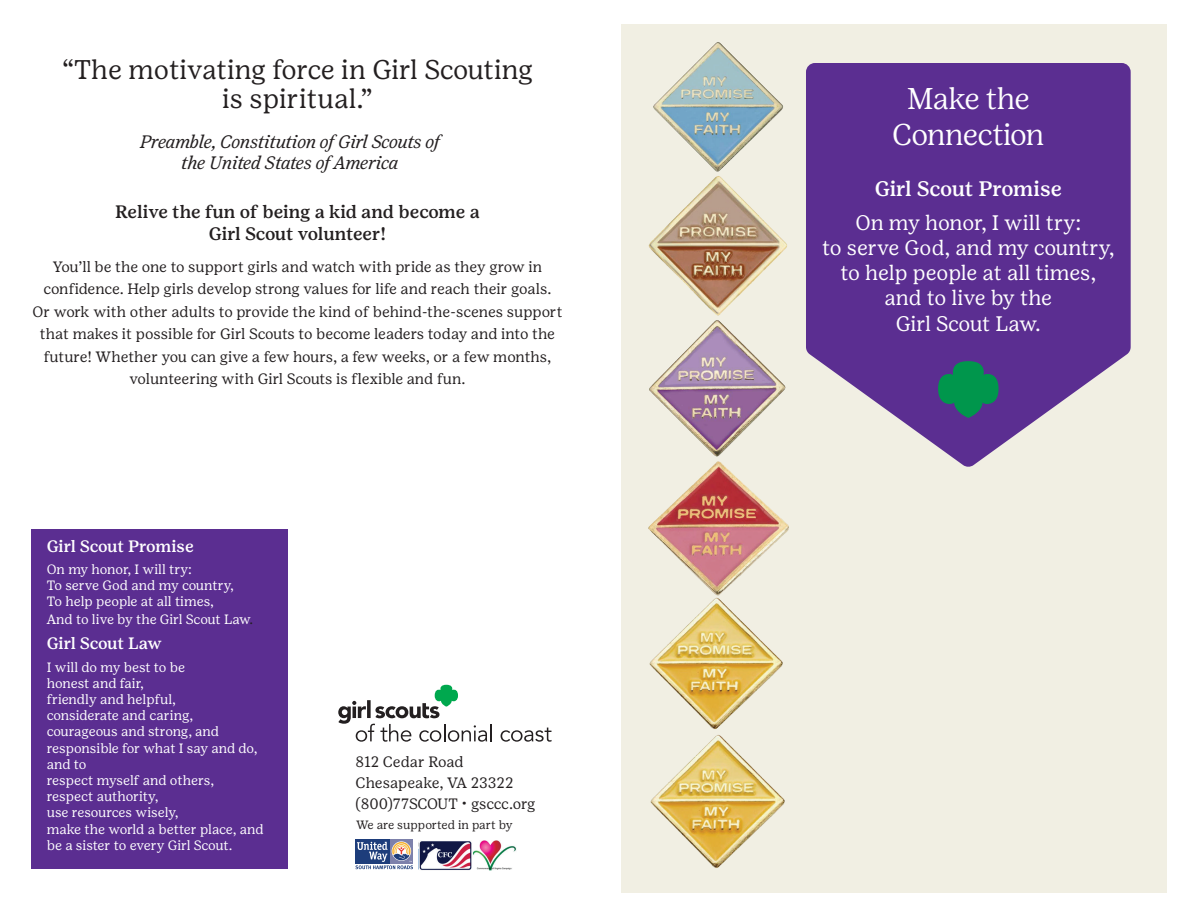
<style>
.page{position:relative;width:1188px;height:918px;background:#fff}
.page>*{position:absolute;margin:0;border:0;box-sizing:border-box;transform-origin:0 0}
.t1{font:300 30px/36px "Girl Scout Display";letter-spacing:-.01em;color:#fff;text-align:center}
.t2{font:27px/28.5px "Girl Scout Text";letter-spacing:-.01em;color:#231f20;text-align:center}
.t3{font:21px/25.2px "Girl Scout Text";letter-spacing:-.01em;color:#fff;text-align:center}
.t4{font:500 21px "Girl Scout Text";letter-spacing:-.02em;color:#fff}
.t5{font:italic 18px/21px "Girl Scout Text";letter-spacing:-.02em;color:#231f20;text-align:center}
.t6{font:500 18px/21.6px "Girl Scout Text";letter-spacing:-.01em;color:#231f20;text-align:center}
.t7{font:500 16.5px "Girl Scout Text";letter-spacing:-.02em;color:#fff}
.t8{font:15px/22.5px "Girl Scout Text";letter-spacing:-.005em;color:#231f20;text-align:center}
.t9{font:13.5px/16.2px "Girl Scout Text";letter-spacing:-.005em;color:#fff}
.t10{font:12px "Girl Scout Text";color:#231f20}
.s1{color:#231f20}
</style>
<div class="page">
<div style="left:621px;top:25px;width:545px;height:868px;background:#f1efe3"></div>
<img style="left:653px;top:42px;width:130px;height:124px">
<img style="left:648px;top:166px;width:139px;height:148px">
<img style="left:648px;top:467px;width:141px;height:126px">
<img style="left:649px;top:314px;width:137px;height:153px">
<img style="left:649px;top:593px;width:134px;height:136px">
<img style="left:650px;top:735px;width:135px;height:133px">
<svg style="left:806px;top:63px;width:325px;height:404px;background:#704a9c"></svg>
<div style="left:32px;top:529px;width:256px;height:340px;background:#5b2e91"></div>
<svg style="left:338px;top:685px;width:154px;height:57px"></svg>
<svg style="left:501px;top:728px;width:51px;height:14px"></svg>
<img style="left:419px;top:840px;width:97px;height:30px">
<svg style="left:356px;top:869px;width:56px;height:1px"></svg>
<svg style="left:390px;top:839px;width:23px;height:24px"></svg>
<div style="left:355px;top:839px;width:35px;height:24px;background:#1d3d7b"></div>
<svg style="left:355px;top:842px;width:58px;height:27px"></svg>
<svg style="left:938px;top:361px;width:61px;height:57px;background:#1f7263"></svg>
<h2 class="t2" style="left:62px;top:56px;width:473px">“The motivating force in Girl Scouting is spiritual.”</h2>
<p class="t5" style="left:140px;top:132px;width:302px">Preamble, Constitution of Girl Scouts of the United States of America</p>
<p class="t6" style="left:115px;top:201px;width:366px">Relive the fun of being a kid and become a<br>Girl Scout volunteer!</p>
<p class="t8" style="left:32px;top:255px;width:532px">You’ll be the one to support girls and watch with pride as they grow in confidence. Help girls develop strong values for life and reach their goals.<br>Or work with other adults to provide the kind of behind-the-scenes support that makes it possible for Girl Scouts to become leaders today and into the future! Whether you can give a few hours, a few weeks, or a few months, volunteering with Girl Scouts is flexible and fun.</p>
<p class="t7" style="left:47px;top:536px;width:149px">Girl Scout Promise</p>
<p class="t9" style="left:47px;top:561px;width:189px">On my honor, I will try:<br>To serve God and my country,<br>To help people at all times,</p>
<p class="t9" style="left:47px;top:612px;width:208px">And to live by the Girl Scout Law<span class="s1">.</span></p>
<p class="t7" style="left:47px;top:634px;width:116px">Girl Scout Law</p>
<p class="t9" style="left:47px;top:659px;width:219px">I will do my best to be<br>honest and fair,<br>friendly and helpful,<br>considerate and caring, courageous and strong, and responsible for what I say and do, and to<br>respect myself and others, respect authority,<br>use resources wisely,<br>make the world a better place, and be a sister to every Girl Scout.</p>
<p class="t8" style="left:356px;top:752px;width:181px;line-height:21px;text-align:left">812 Cedar Road<br>Chesapeake, VA 23322 (800)77SCOUT • gsccc.org</p>
<p class="t10" style="left:356px;top:818px;width:158px">We are supported in part by</p>
<h1 class="t1" style="left:893px;top:81px;width:153px">Make the<br>Connection</h1>
<h3 class="t4" style="left:875px;top:176px;width:189px">Girl Scout Promise</h3>
<h3 class="t3" style="left:822px;top:210px;width:294px">On my honor, I will try:<br>to serve God, and my country, to help people at all times, and to live by the<br>Girl Scout Law.</h3>
</div>
